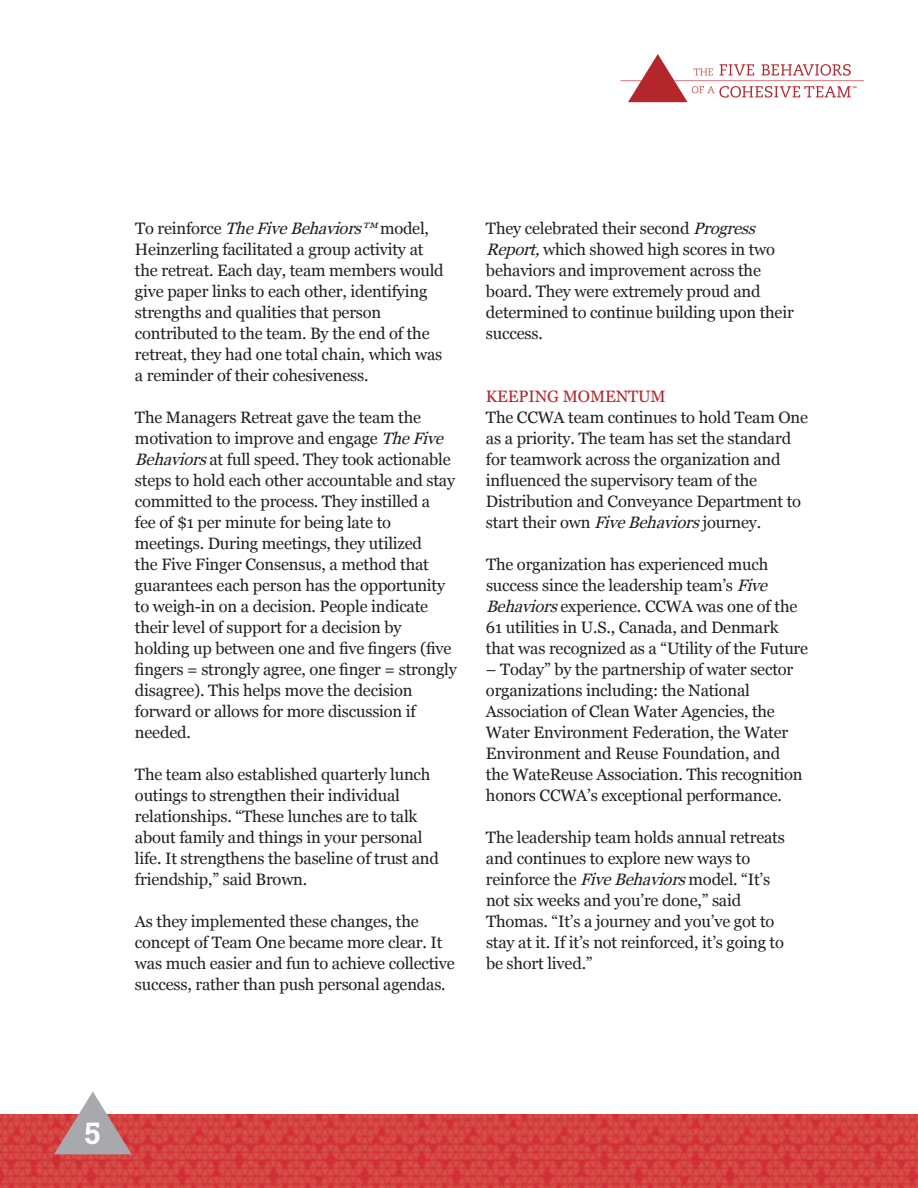
<style>
.page{position:relative;width:918px;height:1188px;background:#fff}
.page>*{position:absolute;margin:0;border:0;box-sizing:border-box;transform-origin:0 0}
.t1{font:700 29.7px "Roboto Slab";color:#fff}
.t2{font:16.5px/21px "Georgia";letter-spacing:-.01em;color:#231f20}
.t3{font:16.5px "Georgia";letter-spacing:-.01em;color:#b2262c}
.s1{font-style:italic}
</style>
<div class="page">
<img style="left:0;top:1114px;width:918px;height:74px">
<svg style="left:54px;top:1092px;width:78px;height:62px"></svg>
<svg style="left:621px;top:54px;width:243px;height:48px"></svg>
<p class="t2" style="left:135px;top:217px;width:310px">T o r e i n fo r c e <span class="s1">TheFiveBehaviors™</span> m o d el , Heinzerling facilitated a group activity at the retreat. Each day, team members would give paper links to each other, identifying strengths and qualities that person contributed to the team. By the end of the retreat, they had one total chain, which was a reminder of their cohesiveness.</p>
<p class="t2" style="left:135px;top:406px;width:323px">The Managers Retreat gave the team the motivation to improve and engage <span class="s1">TheFive Behaviors</span>at full speed. They took actionable steps to hold each other accountable and stay committed to the process. They instilled a<br>fee of $1 per minute for being late to meetings. During meetings, they utilized<br>the Five Finger Consensus, a method that guarantees each person has the opportunity to weigh-in on a decision. People indicate their level of support for a decision by holding up between one and five fingers (five fingers = strongly agree, one finger = strongly disagree). This helps move the decision forward or allows for more discussion if needed.</p>
<p class="t2" style="left:135px;top:763px;width:305px">The team also established quarterly lunch outings to strengthen their individual relationships. “These lunches are to talk about family and things in your personal life. It strengthens the baseline of trust and friendship,” said Brown.</p>
<p class="t2" style="left:135px;top:910px;width:321px">As they implemented these changes, the concept of Team One became more clear. It was much easier and fun to achieve collective success, rather than push personal agendas.</p>
<p class="t2" style="left:486px;top:217px;width:309px">They celebrated their second <span class="s1">Progress Report,</span>which showed high scores in two behaviors and improvement across the board. They were extremely proud and determined to continue building upon their success.</p>
<p class="t3" style="left:486px;top:384px;width:181px">KEEPING MOMENTUM</p>
<p class="t2" style="left:486px;top:406px;width:324px">The CCWA team continues to hold Team One as a priority. The team has set the standard for teamwork across the organization and influenced the supervisory team of the Distribution and Conveyance Department to start their own <span class="s1">FiveBehaviors</span>journey.</p>
<p class="t2" style="left:486px;top:553px;width:324px">The organization has experienced much success since the leadership team’s <span class="s1">Five Behaviors</span>experience. CCWA was one of the 61 utilities in U.S., Canada, and Denmark that was recognized as a “Utility of the Future</p>
<p class="t2" style="left:486px;top:658px;width:318px">– Today” by the partnership of water sector organizations including: the National Association of Clean Water Agencies, the Water Environment Federation, the Water Environment and Reuse Foundation, and the WateReuse Association. This recognition honors CCWA’s exceptional performance.</p>
<p class="t2" style="left:486px;top:826px;width:300px">The leadership team holds annual retreats and continues to explore new ways to reinforce the <span class="s1">FiveBehaviors</span>model. “It’s not six weeks and you’re done,” said Thomas. “It’s a journey and you’ve got to stay at it. If it’s not reinforced, it’s going to be short lived.”</p>
<h1 class="t1" style="left:85px;top:1113px;width:17px">5</h1>
</div>
